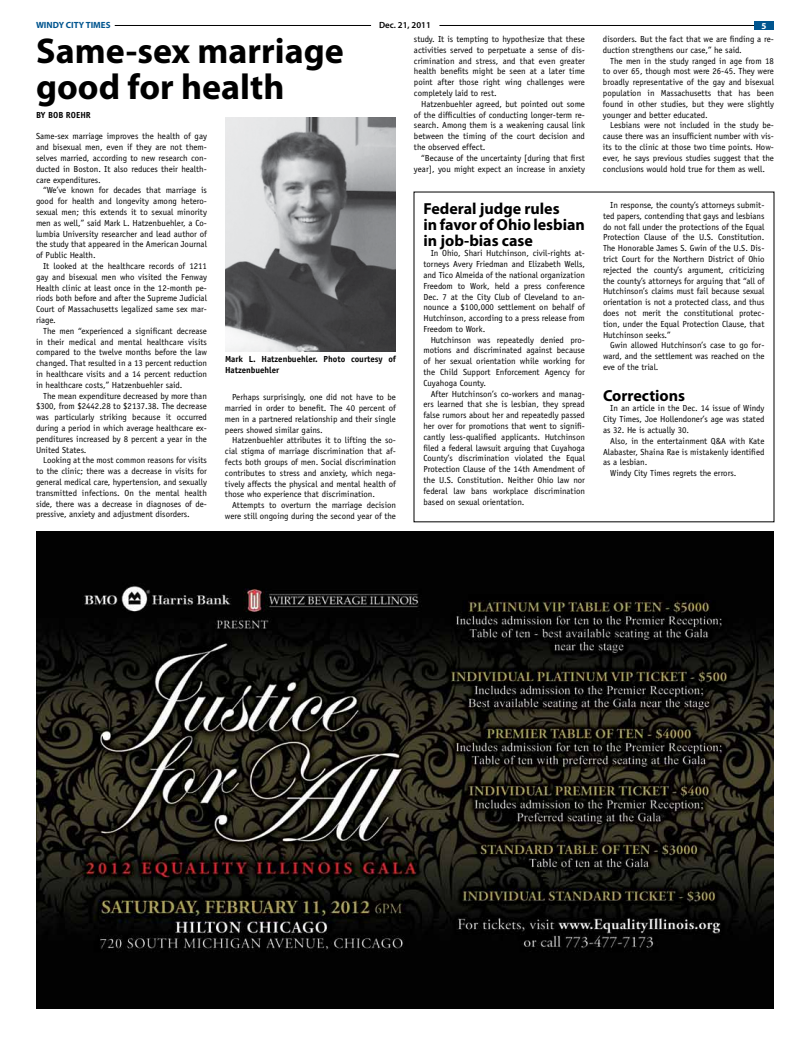
<style>
.page{position:relative;width:810px;height:1044px;background:#fff}
.page>*{position:absolute;margin:0;border:0;box-sizing:border-box;transform-origin:0 0}
.t1{font:700 36px/36px "Myriad Pro";color:#000}
.t2{font:700 16px/16px "Myriad Pro";color:#000}
.t3{font:700 9px "Myriad Pro";color:#00558f}
.t4{font:600 9px "Myriad Pro";color:#000}
.t5{font:700 9px "Myriad Pro";color:#fff}
.t6{font:8.8px/10.8px "Officina Sans";color:#000;text-align:justify}
.t7{font:700 8.8px/10.8px "Officina Sans";color:#000}
</style>
<div class="page">
<hr style="left:115px;top:25px;width:256px;height:1px;background:#000">
<hr style="left:439px;top:25px;width:316px;height:1px;background:#000">
<div style="left:754px;top:21px;width:20px;height:9px;background:#00558f"></div>
<img style="left:225px;top:117px;width:171px;height:234px">
<img style="left:36px;top:532px;width:738px;height:476px">
<p class="t3" style="left:36px;top:19px;width:76px">WINDY CITY TIMES</p>
<p class="t4" style="left:379px;top:19px;width:53px">Dec. 21, 2011</p>
<p class="t5" style="left:762px;top:20px;width:6px">5</p>
<h1 class="t1" style="left:36px;top:32px;width:309px">Same-sex marriage good for health</h1>
<p class="t6" style="left:603px;top:34px;width:172px">disorders. But the fact that we are finding a re&shy;duction strengthens our case,” he said.</p>
<p class="t6" style="left:603px;top:55px;width:173px;text-indent:7px">The men in the study ranged in age from 18 to over 65, though most were 26-45. They were broadly representative of the gay and bisexual population in Massachusetts that has been found in other studies, but they were slightly younger and better educated.</p>
<p class="t6" style="left:603px;top:120px;width:173px;text-indent:7px">Lesbians were not included in the study be&shy;cause there was an insufficient number with vis&shy;its to the clinic at those two time points. How&shy;ever, he says previous studies suggest that the conclusions would hold true for them as well.</p>
<p class="t6" style="left:414px;top:34px;width:172px">study. It is tempting to hypothesize that these activities served to perpetuate a sense of dis&shy;crimination and stress, and that even greater health benefits might be seen at a later time point after those right wing challenges were completely laid to rest.</p>
<p class="t6" style="left:414px;top:98px;width:173px;text-indent:7px">Hatzenbuehler agreed, but pointed out some of the difficulties of conducting longer-term re&shy;search. Among them is a weakening causal link between the timing of the court decision and the observed effect.</p>
<p class="t6" style="left:414px;top:152px;width:172px;text-align:right">“Because of the uncertainty [during that first year], you might expect an increase in anxiety</p>
<p class="t7" style="left:36px;top:109px;width:54px">by Bob Roehr</p>
<p class="t6" style="left:36px;top:131px;width:173px">Same-sex marriage improves the health of gay and bisexual men, even if they are not them&shy;selves married, according to new research con&shy;ducted in Boston. It also reduces their health&shy;care expenditures.</p>
<p class="t6" style="left:36px;top:185px;width:173px;text-indent:7px">“We’ve known for decades that marriage is good for health and longevity among hetero&shy;sexual men; this extends it to sexual minority men as well,” said Mark L. Hatzenbuehler, a Co&shy;lumbia University researcher and lead author of the study that appeared in the American Journal of Public Health.</p>
<p class="t6" style="left:36px;top:261px;width:173px;text-indent:7px">It looked at the healthcare records of 1211 gay and bisexual men who visited the Fenway Health clinic at least once in the 12-month pe&shy;riods both before and after the Supreme Judicial Court of Massachusetts legalized same sex mar&shy;riage.</p>
<p class="t6" style="left:36px;top:325px;width:173px;text-indent:7px">The men “experienced a significant decrease in their medical and mental healthcare visits compared to the twelve months before the law changed. That resulted in a 13 percent reduction in healthcare visits and a 14 percent reduction in healthcare costs,” Hatzenbuehler said.</p>
<p class="t6" style="left:36px;top:390px;width:173px;text-indent:7px">The mean expenditure decreased by more than $300, from $2442.28 to $2137.38. The decrease was particularly striking because it occurred during a period in which average healthcare ex&shy;penditures increased by 8 percent a year in the United States.</p>
<p class="t6" style="left:36px;top:455px;width:173px;text-indent:7px">Looking at the most common reasons for visits to the clinic; there was a decrease in visits for general medical care, hypertension, and sexually transmitted infections. On the mental health side, there was a decrease in diagnoses of de&shy;pressive, anxiety and adjustment disorders.</p>
<p class="t6" style="left:603px;top:200px;width:163px;text-indent:7px">In response, the county’s attorneys submit&shy;ted papers, contending that gays and lesbians do not fall under the protections of the Equal Protection Clause of the U.S. Constitution.<br>The Honorable James S. Gwin of the U.S. Dis&shy;trict Court for the Northern District of Ohio rejected the county’s argument, criticizing the county’s attorneys for arguing that “all of Hutchinson’s claims must fail because sexual orientation is not a protected class, and thus does not merit the constitutional protec&shy;tion, under the Equal Protection Clause, that Hutchinson seeks.”</p>
<p class="t6" style="left:603px;top:340px;width:163px;text-indent:7px">Gwin allowed Hutchinson’s case to go for&shy;ward, and the settlement was reached on the eve of the trial.</p>
<h2 class="t2" style="left:603px;top:387px;width:84px">Corrections</h2>
<p class="t6" style="left:603px;top:403px;width:163px;text-indent:7px">In an article in the Dec. 14 issue of Windy City Times, Joe Hollendoner’s age was stated as 32. He is actually 30.</p>
<p class="t6" style="left:610px;top:435px;width:156px">Also, in the entertainment Q&amp;A with Kate</p>
<p class="t6" style="left:603px;top:446px;width:163px">Alabaster, Shaina Rae is mistakenly identified</p>
<p class="t6" style="left:603px;top:457px;width:46px">as a lesbian.</p>
<p class="t6" style="left:610px;top:468px;width:128px">Windy City Times regrets the errors.</p>
<h2 class="t2" style="left:424px;top:200px;width:163px">Federal judge rules<br>in favor of Ohio lesbian in job-bias case</h2>
<p class="t6" style="left:424px;top:248px;width:163px;text-indent:7px">In Ohio, Shari Hutchinson, civil-rights at&shy;torneys Avery Friedman and Elizabeth Wells, and Tico Almeida of the national organization Freedom to Work, held a press conference Dec. 7 at the City Club of Cleveland to an&shy;nounce a $100,000 settlement on behalf of Hutchinson, according to a press release from Freedom to Work.</p>
<p class="t6" style="left:424px;top:334px;width:163px;text-indent:7px">Hutchinson was repeatedly denied pro&shy;motions and discriminated against because of her sexual orientation while working for the Child Support Enforcement Agency for Cuyahoga County.</p>
<p class="t6" style="left:424px;top:388px;width:163px;text-indent:7px">After Hutchinson’s co-workers and manag&shy;ers learned that she is lesbian, they spread false rumors about her and repeatedly passed her over for promotions that went to signifi&shy;cantly less-qualified applicants. Hutchinson filed a federal lawsuit arguing that Cuyahoga County’s discrimination violated the Equal Protection Clause of the 14th Amendment of the U.S. Constitution. Neither Ohio law nor federal law bans workplace discrimination based on sexual orientation.</p>
<p class="t7" style="left:225px;top:354px;width:173px">Mark L. H atzenbuehler. Photo courtesy of<br>Hatzenbuehler</p>
<p class="t6" style="left:225px;top:392px;width:172px;text-indent:7px">Perhaps surprisingly, one did not have to be married in order to benefit. The 40 percent of men in a partnered relationship and their single peers showed similar gains.</p>
<p class="t6" style="left:225px;top:435px;width:173px;text-indent:7px">Hatzenbuehler attributes it to lifting the so&shy;cial stigma of marriage discrimination that af&shy;fects both groups of men. Social discrimination contributes to stress and anxiety, which nega&shy;tively affects the physical and mental health of those who experience that discrimination.</p>
<p class="t6" style="left:225px;top:500px;width:173px;text-align:right">Attempts to overturn the marriage decision were still ongoing during the second year of the</p>
</div>
